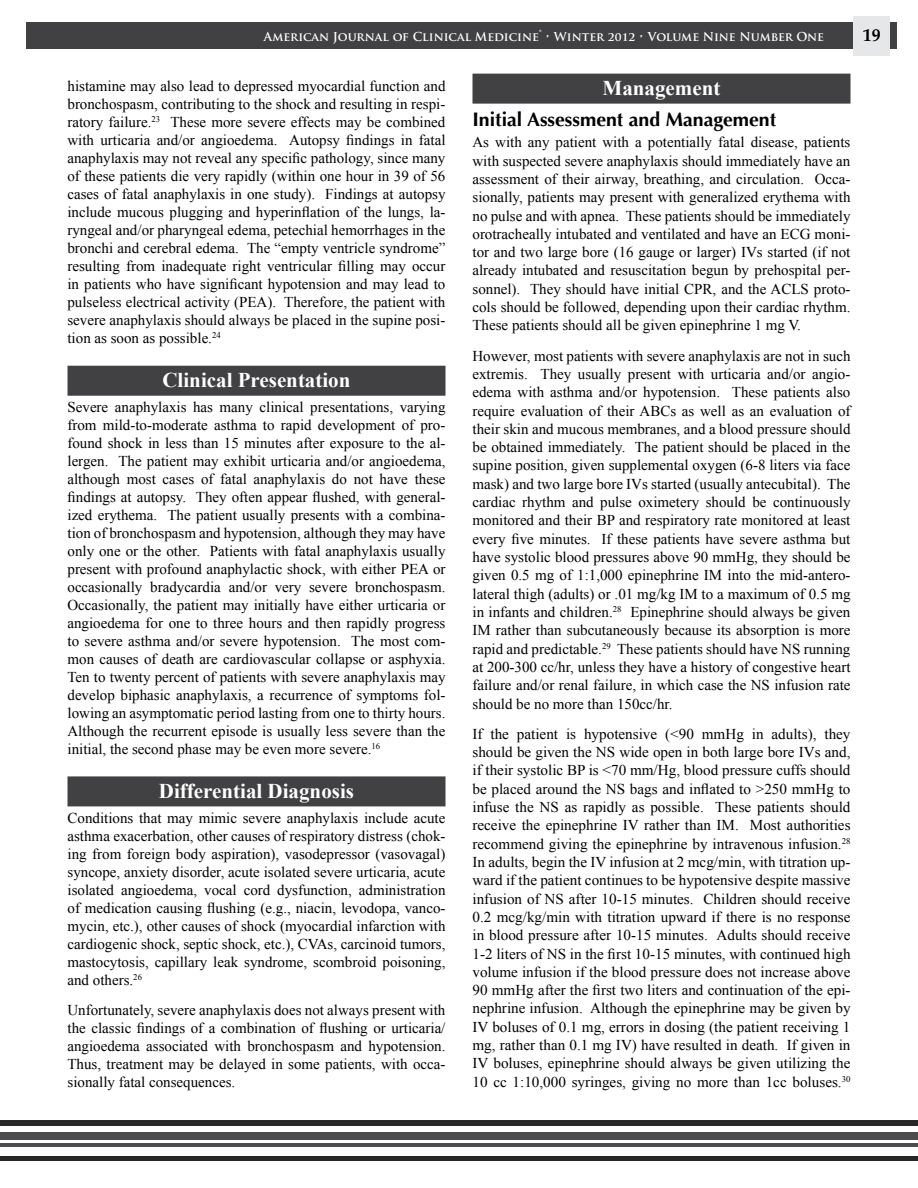
<style>
.page{position:relative;width:918px;height:1188px;background:#fff}
.page>*{position:absolute;margin:0;border:0;box-sizing:border-box;transform-origin:0 0}
.t1{font:700 21px "Times New Roman";color:#fff}
.t2{font:700 19.5px "Optima";color:#000}
.t3{font:700 18px "Palatino";color:#000}
.t4{font:15px/18.3px "Times New Roman";color:#000;text-align:justify}
.t5{font:700 12px "Trajan Pro";color:#fff}
</style>
<div class="page">
<div style="left:26px;top:22px;width:871px;height:27px;background:#414042"></div>
<div style="left:853px;top:16px;width:37px;height:40px;background:#e6e7e8"></div>
<div style="left:0;top:1121px;width:918px;height:40px;background:#292829"></div>
<div style="left:0;top:1126px;width:918px;height:29px;background:#fff"></div>
<div style="left:0;top:1133px;width:918px;height:7px;background:#4d4d4f"></div>
<hr style="left:0;top:1143px;width:918px;height:3px;background:#4d4d4f">
<div style="left:68px;top:366px;width:378px;height:30px;background:#414042"></div>
<div style="left:68px;top:776px;width:378px;height:30px;background:#414042"></div>
<div style="left:472px;top:74px;width:378px;height:30px;background:#414042"></div>
<p class="t5" style="left:264px;top:29px;width:562px">American Journal of Clinical Medicine® • Winter 2012 • Volume Nine Number One</p>
<p class="t3" style="left:863px;top:20px;width:19px">19</p>
<p class="t4" style="left:67px;top:77px;width:380px">histamine may also lead to depressed myocardial function and bronchospasm, contributing to the shock and resulting in respi&shy;ratory failure.<sup>23</sup> These more severe effects may be combined with urticaria and/or angioedema. Autopsy findings in fatal anaphylaxis may not reveal any specific pathology, since many of these patients die very rapidly (within one hour in 39 of 56 cases of fatal anaphylaxis in one study). Findings at autopsy include mucous plugging and hyperinflation of the lungs, la&shy;ryngeal and/or pharyngeal edema, petechial hemorrhages in the bronchi and cerebral edema. The “empty ventricle syndrome” resulting from inadequate right ventricular filling may occur in patients who have significant hypotension and may lead to pulseless electrical activity (PEA). Therefore, the patient with severe anaphylaxis should always be placed in the supine posi&shy;tion as soon as possible.<sup>24</sup></p>
<h1 class="t1" style="left:162px;top:366px;width:190px">Clinical Presentation</h1>
<p class="t4" style="left:68px;top:398px;width:380px">Severe anaphylaxis has many clinical presentations, varying from mild-to-moderate asthma to rapid development of pro&shy;found shock in less than 15 minutes after exposure to the al&shy;lergen. The patient may exhibit urticaria and/or angioedema, although most cases of fatal anaphylaxis do not have these findings at autopsy. They often appear flushed, with general&shy;ized erythema. The patient usually presents with a combina&shy;tion of bronchospasm and hypotension, although they may have only one or the other. Patients with fatal anaphylaxis usually present with profound anaphylactic shock, with either PEA or occasionally bradycardia and/or very severe bronchospasm.<br>Occasionally, the patient may initially have either urticaria or angioedema for one to three hours and then rapidly progress to severe asthma and/or severe hypotension. The most com&shy;mon causes of death are cardiovascular collapse or asphyxia.<br>Ten to twenty percent of patients with severe anaphylaxis may develop biphasic anaphylaxis, a recurrence of symptoms fol&shy;lowing an asymptomatic period lasting from one to thirty hours.<br>Although the recurrent episode is usually less severe than the initial, the second phase may be even more severe.<sup>16</sup></p>
<h1 class="t1" style="left:159px;top:776px;width:197px">Differential Diagnosis</h1>
<p class="t4" style="left:68px;top:809px;width:380px">Conditions that may mimic severe anaphylaxis include acute asthma exacerbation, other causes of respiratory distress (chok&shy;ing from foreign body aspiration), vasodepressor (vasovagal) syncope, anxiety disorder, acute isolated severe urticaria, acute isolated angioedema, vocal cord dysfunction, administration of medication causing flushing (e.g., niacin, levodopa, vanco&shy;mycin, etc.), other causes of shock (myocardial infarction with cardiogenic shock, septic shock, etc.), CVAs, carcinoid tumors, mastocytosis, capillary leak syndrome, scombroid poisoning, and others.<sup>26</sup></p>
<p class="t4" style="left:68px;top:1000px;width:380px">Unfortunately, severe anaphylaxis does not always present with the classic findings of a combination of flushing or urticaria/ angioedema associated with bronchospasm and hypotension.<br>Thus, treatment may be delayed in some patients, with occa&shy;sionally fatal consequences.</p>
<h1 class="t1" style="left:603px;top:74px;width:119px">Management</h1>
<h2 class="t2" style="left:472px;top:108px;width:305px">Initial Assessment and Management</h2>
<p class="t4" style="left:472px;top:133px;width:380px">As with any patient with a potentially fatal disease, patients with suspected severe anaphylaxis should immediately have an assessment of their airway, breathing, and circulation. Occa&shy;sionally, patients may present with generalized erythema with no pulse and with apnea. These patients should be immediately orotracheally intubated and ventilated and have an ECG moni&shy;tor and two large bore (16 gauge or larger) IVs started (if not already intubated and resuscitation begun by prehospital per&shy;sonnel). They should have initial CPR, and the ACLS proto&shy;cols should be followed, depending upon their cardiac rhythm.<br>These patients should all be given epinephrine 1 mg V.</p>
<p class="t4" style="left:472px;top:346px;width:380px">However, most patients with severe anaphylaxis are not in such extremis. They usually present with urticaria and/or angio&shy;edema with asthma and/or hypotension. These patients also require evaluation of their ABCs as well as an evaluation of their skin and mucous membranes, and a blood pressure should be obtained immediately. The patient should be placed in the supine position, given supplemental oxygen (6-8 liters via face mask) and two large bore IVs started (usually antecubital). The cardiac rhythm and pulse oximetery should be continuously monitored and their BP and respiratory rate monitored at least every five minutes. If these patients have severe asthma but have systolic blood pressures above 90 mmHg, they should be given 0.5 mg of 1:1,000 epinephrine IM into the mid-antero&shy;lateral thigh (adults) or .01 mg/kg IM to a maximum of 0.5 mg in infants and children.<sup>28</sup> Epinephrine should always be given IM rather than subcutaneously because its absorption is more rapid and predictable.<sup>29</sup> These patients should have NS running at 200-300 cc/hr, unless they have a history of congestive heart failure and/or renal failure, in which case the NS infusion rate should be no more than 150cc/hr.</p>
<p class="t4" style="left:472px;top:724px;width:380px">If the patient is hypotensive (&lt;90 mmHg in adults), they should be given the NS wide open in both large bore IVs and, if their systolic BP is &lt;70 mm/Hg, blood pressure cuffs should be placed around the NS bags and inflated to &gt;250 mmHg to infuse the NS as rapidly as possible. These patients should receive the epinephrine IV rather than IM. Most authorities recommend giving the epinephrine by intravenous infusion.<sup>28<br></sup>In adults, begin the IV infusion at 2 mcg/min, with titration up&shy;ward if the patient continues to be hypotensive despite massive infusion of NS after 10-15 minutes. Children should receive 0.2 mcg/kg/min with titration upward if there is no response in blood pressure after 10-15 minutes. Adults should receive 1-2 liters of NS in the first 10-15 minutes, with continued high volume infusion if the blood pressure does not increase above 90 mmHg after the first two liters and continuation of the epi&shy;nephrine infusion. Although the epinephrine may be given by IV boluses of 0.1 mg, errors in dosing (the patient receiving 1 mg, rather than 0.1 mg IV) have resulted in death. If given in IV boluses, epinephrine should always be given utilizing the 10 cc 1:10,000 syringes, giving no more than 1cc boluses.<sup>30</sup></p>
</div>
